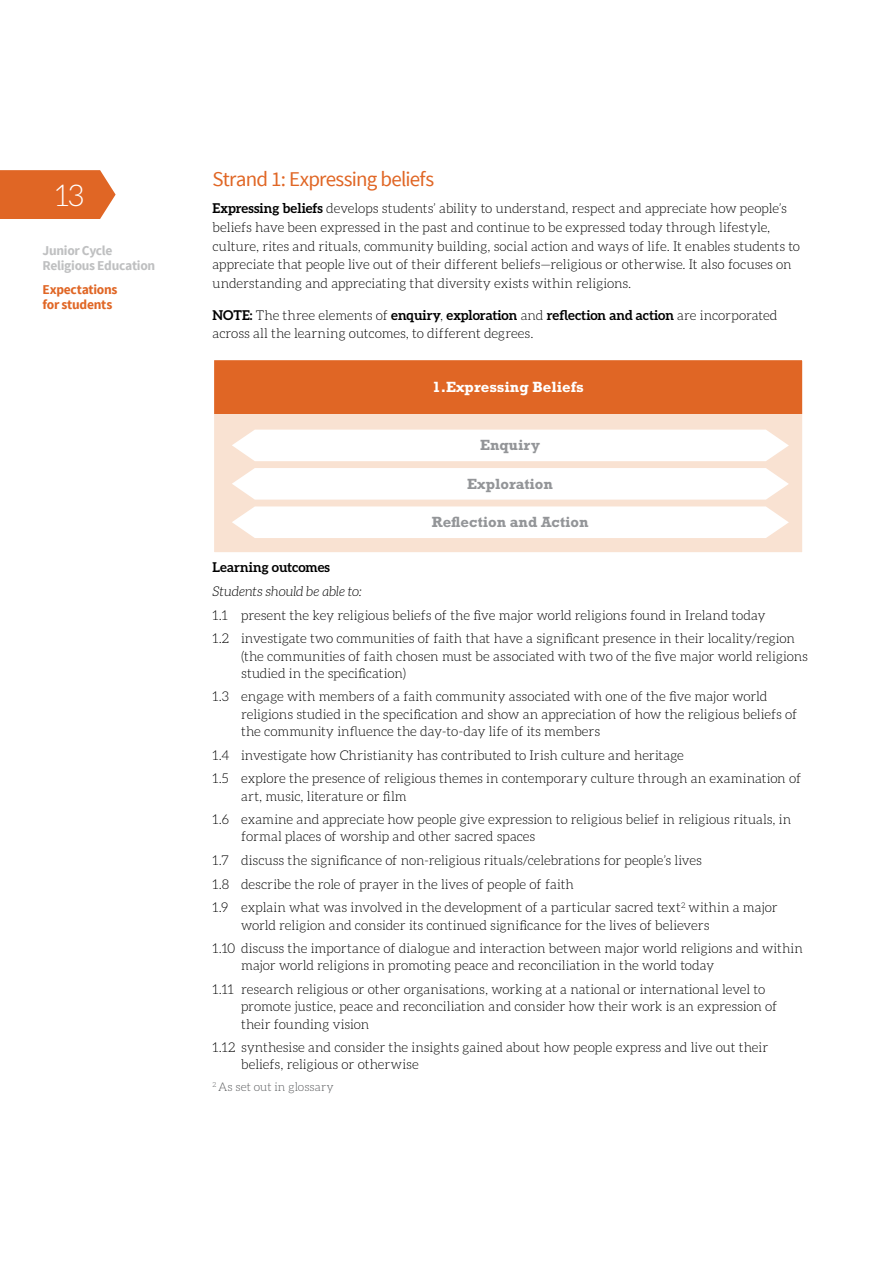
<style>
.page{position:relative;width:893px;height:1263px;background:#fff}
.page>*{position:absolute;margin:0;border:0;box-sizing:border-box;transform-origin:0 0}
.t1{font:300 30px "Aleo";color:#fff}
.t2{font:21px "Source Sans Pro";letter-spacing:-.035em;color:#e06625}
.t3{font:700 15px "Rockwell Std";color:#939598}
.t4{font:700 15px "Rockwell Std";color:#fff}
.t5{font:300 13.5px/23.7px "Aleo";letter-spacing:-.005em;color:#000}
.t6{font:700 13.5px/15px "Source Sans Pro";letter-spacing:-.02em;color:#bfc0c1}
.t7{font:700 13.5px/15px "Source Sans Pro";letter-spacing:-.02em;color:#e06625}
.t8{font:italic 300 13.5px "Aleo";color:#000}
.t9{font:700 13.5px "Aleo";letter-spacing:.005em;color:#000}
.t10{font:300 12px "Aleo";letter-spacing:.005em;color:#58595b}
.s1{font-weight:700}
</style>
<div class="page">
<svg style="left:0;top:170px;width:116px;height:49px;background:#e27134"></svg>
<div style="left:213px;top:412px;width:591px;height:142px;background:#f9e2d2;border:2px solid #fff"></div>
<div style="left:232px;top:430px;width:557px;height:31px;background:#fff"></div>
<svg style="left:232px;top:468px;width:557px;height:32px;background:#fefdfc"></svg>
<svg style="left:232px;top:506px;width:557px;height:32px;background:#fefdfc"></svg>
<div style="left:213px;top:359px;width:590px;height:55px;background:#e06625"></div>
<div style="left:213px;top:359px;width:591px;height:56px;border:2px solid #fff"></div>
<h1 class="t1" style="left:56px;top:179px;width:30px">13</h1>
<p class="t6" style="left:43px;top:243px;width:114px">Junior Cycle<br>Religious Education</p>
<p class="t7" style="left:43px;top:282px;width:77px">Expectations for students</p>
<h2 class="t2" style="left:213px;top:166px;width:223px">Strand 1: Expressing beliefs</h2>
<p class="t5" style="left:213px;top:199px;width:589px;line-height:18.8px"><span class="s1">Expressing beliefs</span> develops students’ ability to understand, respect and appreciate how people’s beliefs have been expressed in the past and continue to be expressed today through lifestyle, culture, rites and rituals, community building, social action and ways of life. It enables students to appreciate that people live out of their different beliefs—religious or otherwise. It also focuses on understanding and appreciating that diversity exists within religions.</p>
<p class="t5" style="left:213px;top:305px;width:566px;line-height:18.8px"><span class="s1">NOTE:</span> The three elements of <span class="s1">enquiry</span>, <span class="s1">exploration</span> and <span class="s1">reflection and action</span> are incorporated across all the learning outcomes, to different degrees.</p>
<p class="t4" style="left:433px;top:378px;width:153px">1.Expressing Beliefs</p>
<p class="t3" style="left:480px;top:437px;width:61px">Enquiry</p>
<p class="t3" style="left:467px;top:475px;width:87px">Exploration</p>
<p class="t3" style="left:432px;top:513px;width:158px">Reflection and Action</p>
<p class="t9" style="left:213px;top:560px;width:119px">Learning outcomes</p>
<p class="t8" style="left:213px;top:584px;width:151px">Students should be able to:</p>
<p class="t5" style="left:213px;top:603px;width:584px">1.1 present the key religious beliefs of the five major world religions found in Ireland today<br>1.2 investigate two communities of faith that have a significant presence in their locality/region</p>
<p class="t5" style="left:241px;top:647px;width:568px;line-height:17.2px">(the communities of faith chosen must be associated with two of the five major world religions studied in the specification)</p>
<p class="t5" style="left:241px;top:688px;width:558px;line-height:17.2px;text-indent:-28px">1.3 engage with members of a faith community associated with one of the five major world religions studied in the specification and show an appreciation of how the religious beliefs of the community influence the day-to-day life of its members</p>
<p class="t5" style="left:213px;top:743px;width:590px">1.4 investigate how Christianity has contributed to Irish culture and heritage<br>1.5 explore the presence of religious themes in contemporary culture through an examination of</p>
<p class="t5" style="left:213px;top:784px;width:580px;text-indent:28px">art, music, literature or film<br>1.6 examine and appreciate how people give expression to religious belief in religious rituals, in</p>
<p class="t5" style="left:213px;top:825px;width:567px;text-indent:28px">formal places of worship and other sacred spaces<br>1.7 discuss the significance of non-religious rituals/celebrations for people’s lives<br>1.8 describe the role of prayer in the lives of people of faith<br>1.9 explain what was involved in the development of a particular sacred text<sup>2</sup> within a major</p>
<p class="t5" style="left:213px;top:913px;width:592px;text-indent:28px">world religion and consider its continued significance for the lives of believers<br>1.10 discuss the importance of dialogue and interaction between major world religions and within</p>
<p class="t5" style="left:213px;top:954px;width:554px;text-indent:28px">major world religions in promoting peace and reconciliation in the world today<br>1.11 research religious or other organisations, working at a national or international level to</p>
<p class="t5" style="left:241px;top:998px;width:538px;line-height:17.2px">promote justice, peace and reconciliation and consider how their work is an expression of their founding vision</p>
<p class="t5" style="left:241px;top:1039px;width:529px;line-height:17.2px;text-indent:-28px">1.12 synthesise and consider the insights gained about how people express and live out their beliefs, religious or otherwise</p>
<p class="t10" style="left:213px;top:1080px;width:123px"><sup>2</sup> As set out in glossary</p>
</div>
